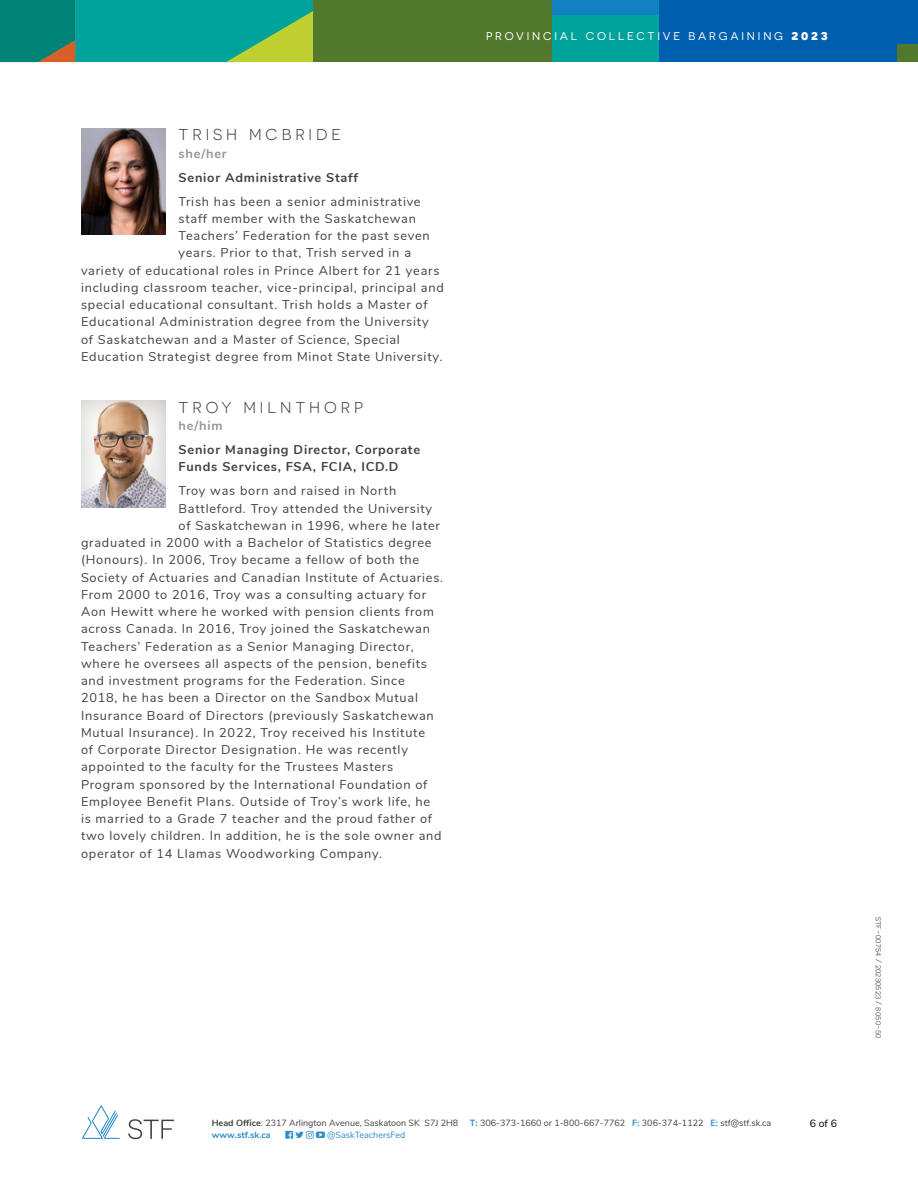
<style>
.page{position:relative;width:918px;height:1188px;background:#fff}
.page>*{position:absolute;margin:0;border:0;box-sizing:border-box;transform-origin:0 0}
.SUBHEAD_1{font:15.75px "Novecentosanswide";letter-spacing:.25em;color:#414042}
.BODY{font:12.75px "Nunito";letter-spacing:.06em;color:#414042}
.SUBHEAD_3{font:700 12.75px/17.2px "Nunito";letter-spacing:.06em;color:#414042}
.SUBHEAD_3-2{font:700 12.75px "Nunito";letter-spacing:.06em;color:#939598}
.Pronoun{font:700 12.75px "Nunito";color:#939598}
.t1{font:11.25px "Novecentosanswide";letter-spacing:.25em;color:#fff}
.t2{font:10.5px "Nunito Sans";color:#000}
.t3{font:9px "Nunito";color:#414042}
.t4{font:9px "Novecentosans";letter-spacing:.02em;color:#414042}
.t5{font:9px "Nunito";color:#2a8dca}
.t6{font:700 9px "Nunito";color:#2a8dca}
.s1{font-weight:800}
.s2{font-weight:700}
.s3{font-weight:700;color:#2a8dca}
</style>
<div class="page">
<div style="left:659px;top:0;width:238px;height:62px;background:#005fae"></div>
<div style="left:552px;top:0;width:107px;height:22px;background:#1281c4"></div>
<div style="left:552px;top:16px;width:107px;height:46px;background:#00a29c"></div>
<div style="left:897px;top:41px;width:21px;height:21px;background:#51782b"></div>
<div style="left:897px;top:0;width:21px;height:44px;background:#005fae"></div>
<div style="left:313px;top:0;width:239px;height:62px;background:#51782b"></div>
<svg style="left:0;top:0;width:313px;height:62px;background:#1a9f85"></svg>
<svg style="left:82px;top:1106px;width:38px;height:33px"></svg>
<svg style="left:128px;top:1119px;width:46px;height:20px"></svg>
<img style="left:81px;top:128px;width:84px;height:107px">
<div style="left:69px;top:391px;width:109px;height:117px;background:#414042;opacity:.25"></div>
<p class="SUBHEAD_1" style="left:179px;top:126px;width:164px">TRISH MCBRIDE</p>
<p class="SUBHEAD_3-2" style="left:179px;top:144px;width:50px">she/her</p>
<p class="SUBHEAD_3" style="left:179px;top:168px;width:181px">Senior Administrative Staff</p>
<p class="BODY" style="left:179px;top:192px;width:244px">Trish has been a senior administrative</p>
<p class="BODY" style="left:179px;top:209px;width:239px">staff member with the Saskatchewan</p>
<p class="BODY" style="left:179px;top:226px;width:253px">Teachers’ Federation for the past seven</p>
<p class="BODY" style="left:179px;top:244px;width:234px">years. Prior to that, Trish served in a</p>
<p class="BODY" style="left:81px;top:261px;width:360px">variety of educational roles in Prince Albert for 21 years</p>
<p class="BODY" style="left:81px;top:278px;width:364px">including classroom teacher, vice-principal, principal and</p>
<p class="BODY" style="left:81px;top:295px;width:348px">special educational consultant. Trish holds a Master of</p>
<p class="BODY" style="left:81px;top:313px;width:349px">Educational Administration degree from the University</p>
<p class="BODY" style="left:81px;top:330px;width:320px">of Saskatchewan and a Master of Science, Special</p>
<p class="BODY" style="left:81px;top:347px;width:363px">Education Strategist degree from Minot State University.</p>
<p class="SUBHEAD_1" style="left:179px;top:398px;width:186px">TROY MILNTHORP</p>
<p class="Pronoun" style="left:179px;top:416px;width:46px">he/him</p>
<p class="SUBHEAD_3" style="left:179px;top:440px;width:243px">Senior Managing Director, Corporate<br>Funds Services, FSA, FCIA, ICD.D</p>
<p class="BODY" style="left:179px;top:482px;width:219px">Troy was born and raised in North</p>
<p class="BODY" style="left:179px;top:499px;width:255px">Battleford. Troy attended the University</p>
<p class="BODY" style="left:179px;top:516px;width:263px">of Saskatchewan in 1996, where he later</p>
<p class="BODY" style="left:81px;top:533px;width:352px">graduated in 2000 with a Bachelor of Statistics degree</p>
<p class="BODY" style="left:81px;top:551px;width:340px">(Honours). In 2006, Troy became a fellow of both the</p>
<p class="BODY" style="left:81px;top:568px;width:364px">Society of Actuaries and Canadian Institute of Actuaries.</p>
<p class="BODY" style="left:81px;top:585px;width:347px">From 2000 to 2016, Troy was a consulting actuary for</p>
<p class="BODY" style="left:81px;top:602px;width:354px">Aon Hewitt where he worked with pension clients from</p>
<p class="BODY" style="left:81px;top:620px;width:350px">across Canada. In 2016, Troy joined the Saskatchewan</p>
<p class="BODY" style="left:81px;top:637px;width:334px">Teachers’ Federation as a Senior Managing Director,</p>
<p class="BODY" style="left:81px;top:654px;width:348px">where he oversees all aspects of the pension, benefits</p>
<p class="BODY" style="left:81px;top:671px;width:325px">and investment programs for the Federation. Since</p>
<p class="BODY" style="left:81px;top:689px;width:339px">2018, he has been a Director on the Sandbox Mutual</p>
<p class="BODY" style="left:81px;top:706px;width:354px">Insurance Board of Directors (previously Saskatchewan</p>
<p class="BODY" style="left:81px;top:723px;width:346px">Mutual Insurance). In 2022, Troy received his Institute</p>
<p class="BODY" style="left:81px;top:740px;width:328px">of Corporate Director Designation. He was recently</p>
<p class="BODY" style="left:81px;top:758px;width:314px">appointed to the faculty for the Trustees Masters</p>
<p class="BODY" style="left:81px;top:775px;width:348px">Program sponsored by the International Foundation of</p>
<p class="BODY" style="left:81px;top:792px;width:351px">Employee Benefit Plans. Outside of Troy’s work life, he</p>
<p class="BODY" style="left:81px;top:809px;width:353px">is married to a Grade 7 teacher and the proud father of</p>
<p class="BODY" style="left:81px;top:827px;width:362px">two lovely children. In addition, he is the sole owner and</p>
<p class="BODY" style="left:81px;top:844px;width:303px">operator of 14 Llamas Woodworking Company.</p>
<p class="t1" style="left:486px;top:30px;width:343px">PROVINCIAL COLLECTIVE BARGAINING <span class="s1">2023</span></p>
<p class="t3" style="left:212px;top:1116px;width:248px"><span class="s2">Head Office</span>: 2317 Arlington Avenue, Saskatoon SK S7J 2H8</p>
<p class="t3" style="left:470px;top:1116px;width:303px"><span class="s3">T:</span> 306-373-1660 or 1-800-667-7762 <span class="s3">F:</span> 306-374-1122 <span class="s3">E:</span> stf@stf.sk.ca</p>
<p class="t2" style="left:810px;top:1116px;width:29px">6 of 6</p>
<p class="t6" style="left:212px;top:1128px;width:61px">www.stf.sk.ca</p>
<p class="t5" style="left:327px;top:1128px;width:80px">@SaskTeachersFed</p>
<p class="t4" style="left:884px;top:917px;width:123px;rotate:90deg">stf-00754 / 20230523 / 8050-50</p>
</div>
